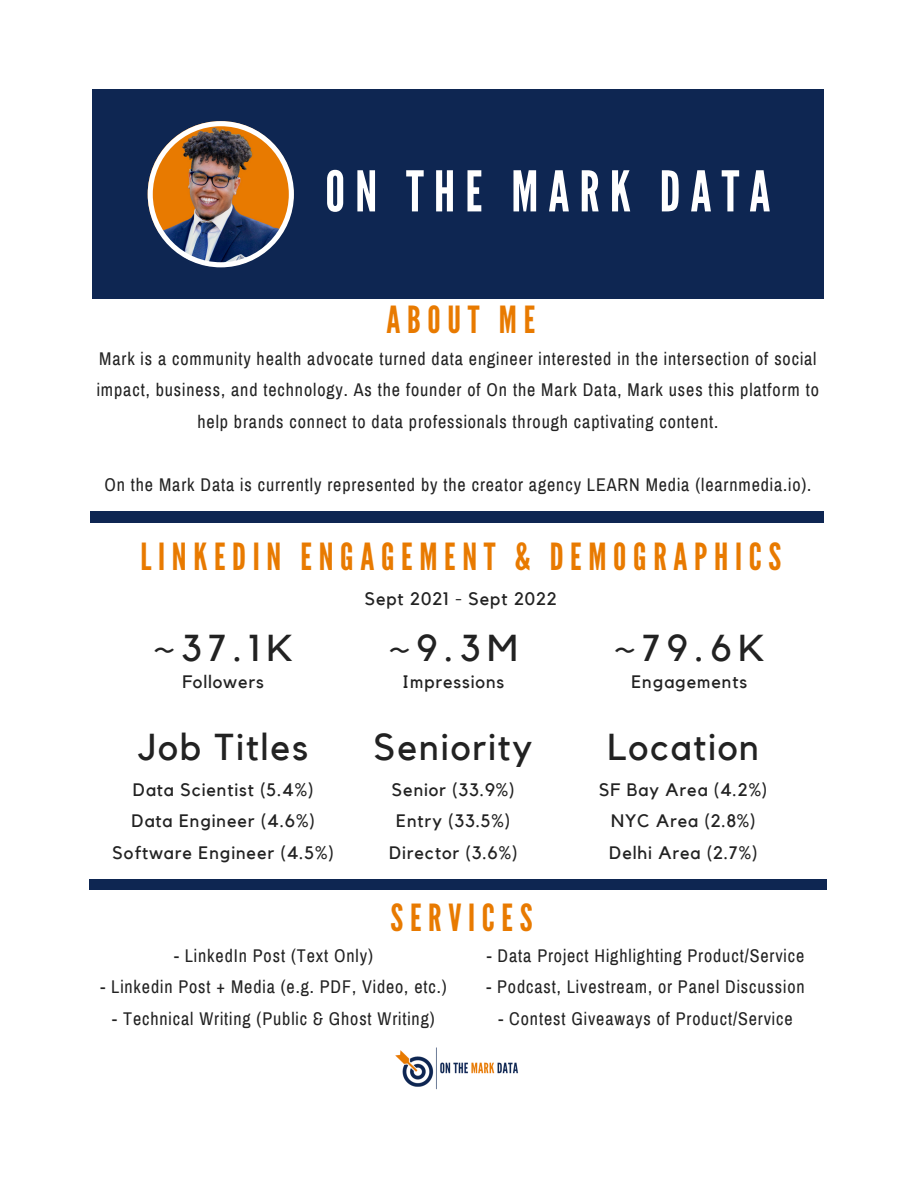
<style>
.page{position:relative;width:918px;height:1188px;background:#fff}
.page>*{position:absolute;margin:0;border:0;box-sizing:border-box;transform-origin:0 0}
.t1{font:55.95px "League Gothic";letter-spacing:.18em;color:#fff}
.t2{font:37.35px "League Gothic";letter-spacing:.18em;color:#e87a00}
.t3{font:37.35px "Kollektif";letter-spacing:.05em;color:#222}
.t4{font:18px/31.5px "Archivo Narrow";letter-spacing:.05em;color:#222;text-align:center}
.t5{font:18px/31.5px "Kollektif";letter-spacing:.05em;color:#222;text-align:center}
</style>
<div class="page">
<div style="left:90px;top:512px;width:161px;height:10px;background:#0e2652"></div>
<div style="left:250px;top:512px;width:161px;height:10px;background:#0e2652"></div>
<div style="left:411px;top:512px;width:161px;height:10px;background:#0e2652"></div>
<div style="left:571px;top:512px;width:161px;height:10px;background:#0e2652"></div>
<div style="left:663px;top:512px;width:161px;height:10px;background:#0e2652"></div>
<div style="left:89px;top:879px;width:161px;height:10px;background:#0e2652"></div>
<div style="left:250px;top:879px;width:160px;height:10px;background:#0e2652"></div>
<div style="left:410px;top:879px;width:161px;height:10px;background:#0e2652"></div>
<div style="left:571px;top:879px;width:161px;height:10px;background:#0e2652"></div>
<div style="left:666px;top:879px;width:161px;height:10px;background:#0e2652"></div>
<img style="left:395px;top:1047px;width:123px;height:43px">
<div style="left:197px;top:89px;width:627px;height:209px;background:#0e2652"></div>
<div style="left:92px;top:89px;width:628px;height:209px;background:#0e2652"></div>
<img style="left:148px;top:121px;width:146px;height:146px">
<h1 class="t1" style="left:325px;top:159px;width:447px">ON THE MARK DATA</h1>
<h2 class="t2" style="left:387px;top:298px;width:150px">ABOUT ME</h2>
<p class="t4" style="left:97px;top:343px;width:724px">Mark is a community health advocate turned data engineer interested in the intersection of social impact, business, and technology. As the founder of On the Mark Data, Mark uses this platform to help brands connect to data professionals through captivating content.</p>
<p class="t4" style="left:104px;top:469px;width:709px">On the Mark Data is currently represented by the creator agency LEARN Media (learnmedia.io).</p>
<h2 class="t2" style="left:140px;top:535px;width:642px">LINKEDIN ENGAGEMENT &amp; DEMOGRAPHICS</h2>
<p class="t5" style="left:365px;top:584px;width:194px">Sept 2021 - Sept 2022</p>
<h2 class="t3" style="left:153px;top:631px;width:141px">~37.1K</h2>
<h2 class="t3" style="left:389px;top:631px;width:131px">~9.3M</h2>
<h2 class="t3" style="left:614px;top:631px;width:152px">~79.6K</h2>
<p class="t5" style="left:182px;top:667px;width:83px">Followers</p>
<p class="t5" style="left:402px;top:667px;width:103px">Impressions</p>
<p class="t5" style="left:632px;top:667px;width:117px">Engagements</p>
<h2 class="t3" style="left:138px;top:730px;width:171px">Job Titles</h2>
<h2 class="t3" style="left:374px;top:730px;width:160px">Seniority</h2>
<h2 class="t3" style="left:607px;top:730px;width:153px">Location</h2>
<p class="t5" style="left:113px;top:774px;width:223px">Data Scientist (5.4%)<br>Data Engineer (4.6%)<br>Software Engineer (4.5%)</p>
<p class="t5" style="left:389px;top:774px;width:130px">Senior (33.9%)<br>Entry (33.5%)<br>Director (3.6%)</p>
<p class="t5" style="left:599px;top:774px;width:170px">SF Bay Area (4.2%)<br>NYC Area (2.8%)<br>Delhi Area (2.7%)</p>
<h2 class="t2" style="left:391px;top:896px;width:144px">SERVICES</h2>
<p class="t4" style="left:174px;top:940px;width:200px">- LinkedIn Post (Text Only)</p>
<p class="t4" style="left:100px;top:972px;width:348px">- Linkedin Post + Media (e.g. PDF, Video, etc.)</p>
<p class="t4" style="left:112px;top:1003px;width:324px">- Technical Writing (Public &amp; Ghost Writing)</p>
<p class="t4" style="left:487px;top:940px;width:319px">- Data Project Highlighting Product/Service</p>
<p class="t4" style="left:486px;top:972px;width:320px">- Podcast, Livestream, or Panel Discussion</p>
<p class="t4" style="left:498px;top:1003px;width:296px">- Contest Giveaways of Product/Service</p>
</div>
